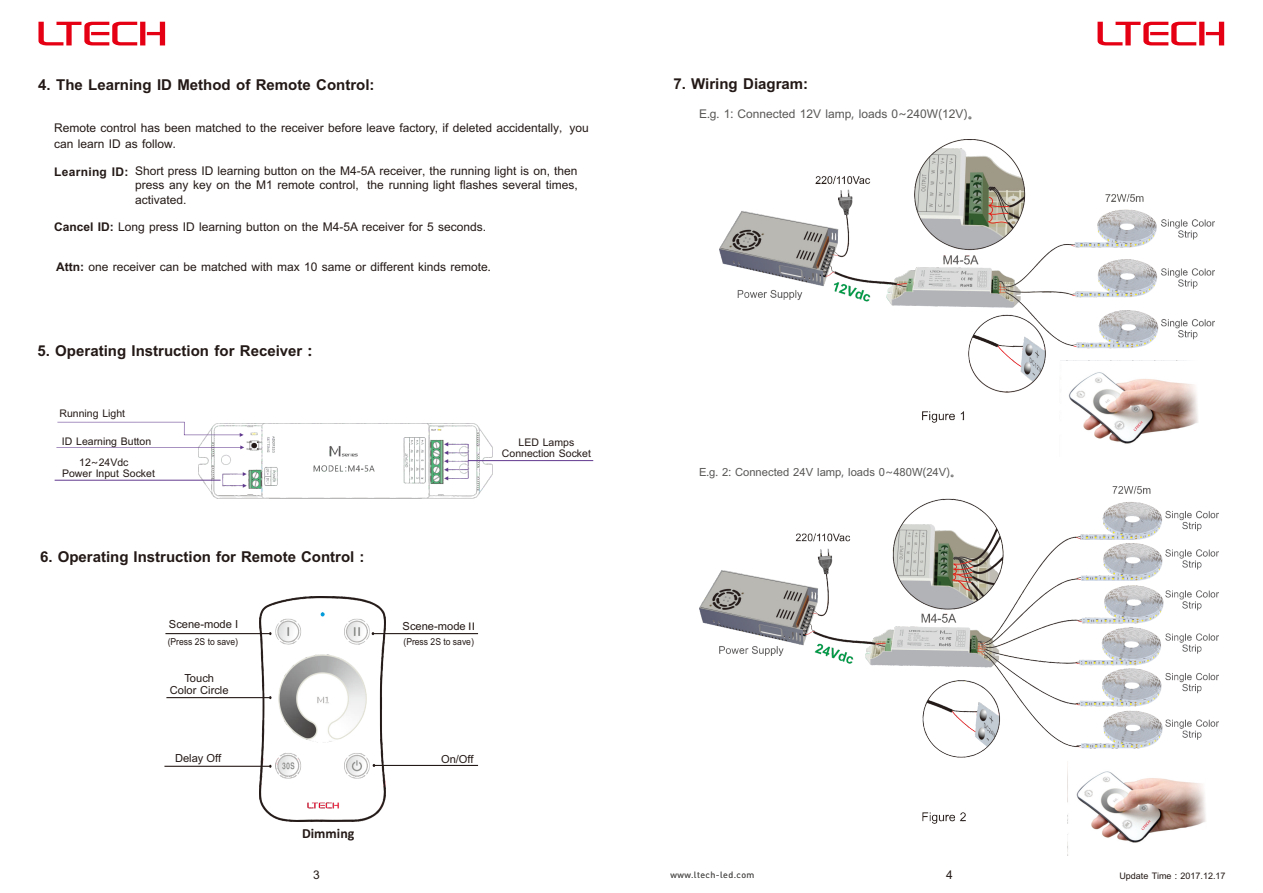
<style>
.page{position:relative;width:1263px;height:893px;background:#fff}
.page>*{position:absolute;margin:0;border:0;box-sizing:border-box;transform-origin:0 0}
.t1{font:700 15px "Arial";color:#231916}
.t2{font:700 13.95px "Calibri";color:#231916}
.t3{font:12px/14.5px "Arial";color:#231916}
.t4{font:12px "Arial";color:#595857}
.t5{font:700 12px "Arial";letter-spacing:.025em;color:#231916}
.t6{font:11.25px "Arial";color:#595857}
.t7{font:11.1px/12.5px "Arial";color:#231916;text-align:center}
.t8{font:10.5px/11.7px "Arial";color:#231916;text-align:center}
.t9{font:9.6px "Arial";color:#231916;scale:.9 1}
.t10{font:9px "Arial";color:#231916}
.t11{font:9px "DIN Pro";letter-spacing:.05em;color:#595857}
.s1{font-family:"Sim Sun"}
.s2{font-weight:700}
.s3{font-family:"Microsoft Ya Hei"}
.s4{font-family:"Calibri";font-size:11.85px}
</style>
<div class="page">
<img style="left:720px;top:140px;width:494px;height:304px">
<img style="left:699px;top:486px;width:519px;height:369px">
<img style="left:259px;top:597px;width:126px;height:224px">
<img style="left:198px;top:424px;width:295px;height:74px">
<hr style="left:468px;top:460px;width:125px;height:1px;background:#623a8f">
<svg style="left:56px;top:445px;width:188px;height:4px"></svg>
<svg style="left:57px;top:422px;width:187px;height:15px"></svg>
<hr style="left:55px;top:480px;width:166px;height:1px;background:#623a8f">
<svg style="left:38px;top:22px;width:127px;height:23px"></svg>
<svg style="left:1097px;top:22px;width:127px;height:23px"></svg>
<p class="t1" style="left:38px;top:79px;width:338px">4. The Learning ID Method of Remote Control:</p>
<p class="t3" style="left:54px;top:121px;width:536px;line-height:15.9px">Remote control has been matched to the receiver before leave factory, if deleted accidentally<span class="s1">,</span> you can learn ID as follow<span class="s1">.</span></p>
<p class="t5" style="left:54px;top:167px;width:76px">Learning ID:</p>
<p class="t3" style="left:135px;top:164px;width:444px;text-align:justify">Short press ID learning button on the M4-5A receiver, the running light is on, then press any key on the M1 remote control, the running light flashes several times, activated.</p>
<p class="t3" style="left:54px;top:220px;width:433px"><span class="s2">Cancel ID:</span> Long press ID learning button on the M4-5A receiver for 5 seconds.</p>
<p class="t3" style="left:56px;top:261px;width:436px"><span class="s2">Attn:</span> one receiver can be matched with max 10 same or different kinds remote<span class="s3">.</span></p>
<p class="t1" style="left:37px;top:345px;width:282px">5. Operating Instruction for Receiver<span class="s3">：</span></p>
<p class="t8" style="left:59px;top:408px;width:67px">Running Light</p>
<p class="t8" style="left:62px;top:436px;width:91px">ID Learning Button</p>
<p class="t8" style="left:79px;top:458px;width:51px">12<span class="s3">~</span>24Vdc</p>
<p class="t8" style="left:62px;top:469px;width:94px">Power Input Socket</p>
<p class="t8" style="left:502px;top:437px;width:91px">LED Lamps<br>Connection Socket</p>
<p class="t1" style="left:40px;top:551px;width:326px">6. Operating Instruction for Remote Control :</p>
<p class="t7" style="left:169px;top:619px;width:71px">Scene-mode I</p>
<p class="t7" style="left:403px;top:621px;width:74px">Scene-mode <span class="s4">II</span></p>
<p class="t9" style="left:168px;top:638px;width:80px">(Press 2S to save)</p>
<p class="t9" style="left:403px;top:638px;width:80px">(Press 2S to save)</p>
<p class="t7" style="left:170px;top:673px;width:60px">Touch<br>Color Circle</p>
<p class="t7" style="left:175px;top:753px;width:48px">Delay Off</p>
<p class="t7" style="left:441px;top:754px;width:34px">On/Off</p>
<p class="t2" style="left:302px;top:827px;width:54px">Dimming</p>
<p class="t3" style="left:313px;top:868px;width:8px">3</p>
<p class="t1" style="left:673px;top:78px;width:136px">7. Wiring Diagram:</p>
<p class="t4" style="left:699px;top:109px;width:282px">E<span class="s3">.</span>g<span class="s3">.</span> 1<span class="s3">:</span> Connected 12V lamp<span class="s3">,</span> loads 0<span class="s3">~</span>240W<span class="s3">(</span>12V<span class="s3">)。</span></p>
<p class="t6" style="left:699px;top:468px;width:264px">E<span class="s3">.</span>g<span class="s3">.</span> 2<span class="s3">:</span> Connected 24V lamp<span class="s3">,</span> loads 0<span class="s3">~</span>480W<span class="s3">(</span>24V<span class="s3">)。</span></p>
<p class="t11" style="left:671px;top:871px;width:85px">www.ltech-led.com</p>
<p class="t3" style="left:946px;top:868px;width:8px">4</p>
<p class="t10" style="left:1119px;top:872px;width:108px">Update Time<span class="s3">：</span>2017.12.17</p>
</div>
